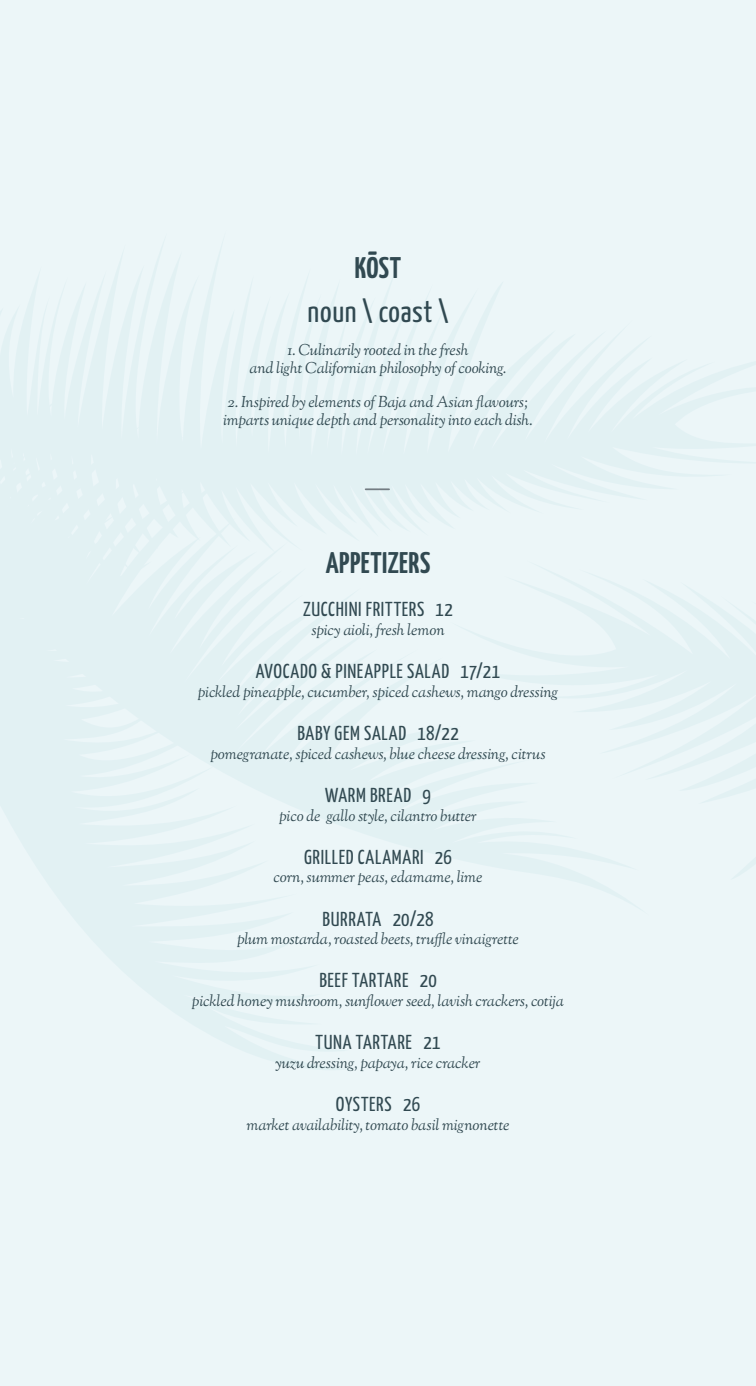
<style>
.page{position:relative;width:756px;height:1386px;background:#ecf6f8}
.page>*{position:absolute;margin:0;border:0;box-sizing:border-box;transform-origin:0 0}
.t1{font:30.62px "Yanone Kaffeesatz";letter-spacing:.02em;color:#314951}
.t2{font:700 29.75px "Yanone Kaffeesatz";letter-spacing:.015em;color:#314951}
.t3{font:20.12px "Yanone Kaffeesatz";letter-spacing:.03em;color:#314951}
.t4{font:italic 15.75px/17.8px "Sorts Mill Goudy";letter-spacing:-.01em;color:#314951;text-align:center}
</style>
<div class="page">
<hr style="left:366px;top:488px;width:23px;height:2px;background:#737c82">
<p class="t2" style="left:355px;top:246px;width:48px">KŌST</p>
<p class="t1" style="left:308px;top:289px;width:142px">noun \ coast \</p>
<p class="t4" style="left:250px;top:343px;width:258px">1. Culinarily rooted in the fresh<br>and light Californian philosophy of cooking.</p>
<p class="t4" style="left:223px;top:394px;width:311px;text-align:left">2. Inspired by elements of Baja and Asian flavours; imparts unique depth and personality into each dish.</p>
<p class="t2" style="left:326px;top:541px;width:106px">APPETIZERS</p>
<p class="t3" style="left:303px;top:594px;width:151px">ZUCCHINI FRITTERS 12</p>
<p class="t4" style="left:311px;top:622px;width:135px">spicy aioli, fresh lemon</p>
<p class="t3" style="left:256px;top:656px;width:246px">AVOCADO &amp; PINEAPPLE SALAD 17/21</p>
<p class="t4" style="left:198px;top:684px;width:362px">pickled pineapple, cucumber, spiced cashews, mango dressing</p>
<p class="t3" style="left:297px;top:718px;width:163px">BABY GEM SALAD 18/22</p>
<p class="t4" style="left:210px;top:746px;width:337px">pomegranate, spiced cashews, blue cheese dressing, citrus</p>
<p class="t3" style="left:325px;top:780px;width:107px">WARM BREAD 9</p>
<p class="t4" style="left:279px;top:808px;width:199px">pico de gallo style, cilantro butter</p>
<p class="t3" style="left:304px;top:842px;width:149px">GRILLED CALAMARI 26</p>
<p class="t4" style="left:273px;top:870px;width:211px">corn, summer peas, edamame, lime</p>
<p class="t3" style="left:323px;top:904px;width:112px">BURRATA 20/28</p>
<p class="t4" style="left:237px;top:932px;width:283px">plum mostarda, roasted beets, truffle vinaigrette</p>
<p class="t3" style="left:319px;top:966px;width:119px">BEEF TARTARE 20</p>
<p class="t4" style="left:192px;top:994px;width:373px">pickled honey mushroom, sunflower seed, lavish crackers, cotija</p>
<p class="t3" style="left:315px;top:1028px;width:127px">TUNA TARTARE 21</p>
<p class="t4" style="left:275px;top:1056px;width:207px">yuzu dressing, papaya, rice cracker</p>
<p class="t3" style="left:336px;top:1090px;width:86px">OYSTERS 26</p>
<p class="t4" style="left:246px;top:1118px;width:265px">market availability, tomato basil mignonette</p>
</div>
